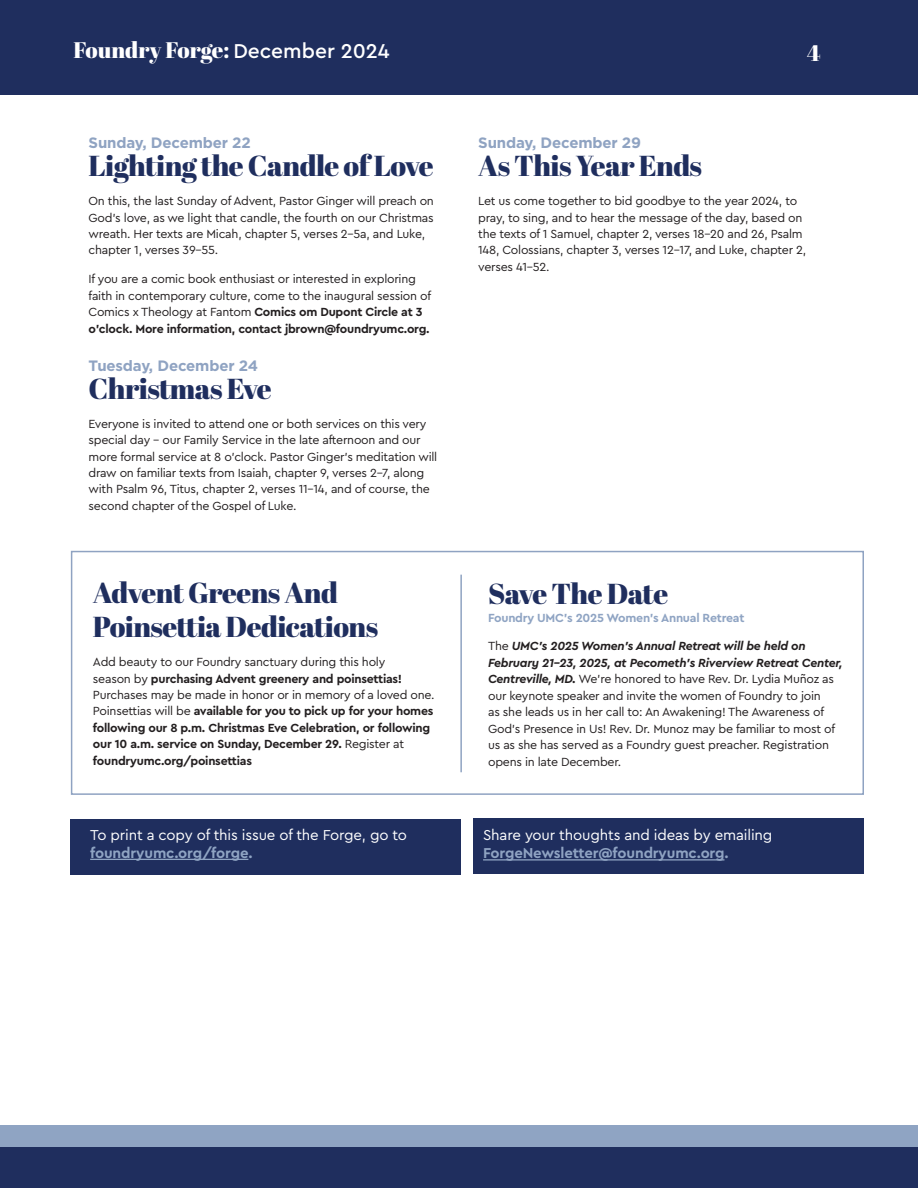
<style>
.page{position:relative;width:918px;height:1188px;background:#fff}
.page>*{position:absolute;margin:0;border:0;box-sizing:border-box;transform-origin:0 0}
.t1{font:28.8px/34.7px "Abril Fatface";letter-spacing:-.02em;color:#1f2e5e}
.t2{font:22.5px "Abril Fatface";letter-spacing:-.005em;color:#fff}
.t3{font:15px "Cera Pro";letter-spacing:-.01em;color:#fff}
.t4{font:700 15px "Gotham";letter-spacing:-.01em;color:#8fa3c2}
.t5{font:700 15px "Cera Pro";letter-spacing:-.01em;color:#8fa3c2}
.t6{font:700 15px "Cera Pro";letter-spacing:-.01em;color:#8fa4c3}
.t7{font:12.3px/16.5px "Cera Pro";letter-spacing:-.02em;color:#231f20}
.t8{font:700 12.3px/16.5px "Cera Pro";letter-spacing:-.02em;color:#231f20}
.t9{font:700 12.3px "Cera Pro";letter-spacing:-.02em;color:#8fa4c3}
.s1{font-family:"Cera Pro";font-weight:500;font-size:21px}
.s2{font-weight:700}
.s3{font-weight:400}
.s4{font-weight:700;font-style:italic}
</style>
<div class="page">
<div style="left:0;top:0;width:918px;height:95px;background:#1f2e5e"></div>
<div style="left:0;top:1136px;width:918px;height:52px;background:#1f2e5e"></div>
<div style="left:0;top:1125px;width:918px;height:22px;background:#8fa4c3"></div>
<div style="left:70px;top:819px;width:391px;height:56px;background:#1f2e5e"></div>
<hr style="left:90px;top:859px;width:158px;height:1px;background:#8fa4c3">
<div style="left:473px;top:819px;width:391px;height:55px;background:#1f2e5e"></div>
<hr style="left:483px;top:859px;width:241px;height:2px;background:#8fa3c2">
<div style="left:71px;top:551px;width:793px;height:244px;border:2px solid #8fa3c2"></div>
<hr style="left:460px;top:575px;width:2px;height:197px;background:#8fa3c2">
<h2 class="t2" style="left:73px;top:34px;width:318px">Foundry Forge: <span class="s1">December 2024</span></h2>
<h2 class="t2" style="left:807px;top:38px;width:15px">4</h2>
<p class="t4" style="left:89px;top:133px;width:164px">Sunday, December 22</p>
<p class="t1" style="left:89px;top:148px;width:347px">Lighting the Candle of Love</p>
<p class="t7" style="left:89px;top:192px;width:347px">On this, the last Sunday of Advent, Pastor Ginger will preach on God’s love, as we light that candle, the fourth on our Christmas wreath. Her texts are Micah, chapter 5, verses 2-5a, and Luke, chapter 1, verses 39-55.</p>
<p class="t7" style="left:89px;top:270px;width:344px">If you are a comic book enthusiast or interested in exploring faith in contemporary culture, come to the inaugural session of Comics x Theology at Fantom <span class="s2">Comics om Dupont Circle at 3 o’clock. More information, contact jbrown@foundryumc.org.</span></p>
<p class="t4" style="left:89px;top:355px;width:171px">Tuesday, December 24</p>
<p class="t1" style="left:89px;top:370px;width:185px">Christmas Eve</p>
<p class="t7" style="left:89px;top:415px;width:350px">Everyone is invited to attend one or both services on this very special day – our Family Service in the late afternoon and our more formal service at 8 o’clock. Pastor Ginger’s meditation will draw on familiar texts from Isaiah, chapter 9, verses 2-7, along with Psalm 96, Titus, chapter 2, verses 11-14, and of course, the second chapter of the Gospel of Luke.</p>
<p class="t1" style="left:93px;top:574px;width:287px">Advent Greens And<br>Poinsettia Dedications</p>
<p class="t8" style="left:93px;top:653px;width:343px"><span class="s3">Add beauty to our Foundry sanctuary during this holy<br>season by</span> purchasing Advent greenery and poinsettias!<br><span class="s3">Purchases may be made in honor or in memory of a loved one.<br>Poinsettias will be</span> available for you to pick up for your homes following our 8 p.m. Christmas Eve Celebration, or following our 10 a.m. service on Sunday, December 29. <span class="s3">Register at </span>foundryumc.org/poinsettias</p>
<p class="t3" style="left:90px;top:825px;width:318px">To print a copy of this issue of the Forge, go to</p>
<p class="t6" style="left:90px;top:843px;width:164px">foundryumc.org/forge.</p>
<p class="t4" style="left:478px;top:133px;width:164px">Sunday, December 29</p>
<p class="t1" style="left:478px;top:148px;width:225px">As This Year Ends</p>
<p class="t7" style="left:478px;top:192px;width:330px">Let us come together to bid goodbye to the year 2024, to pray, to sing, and to hear the message of the day, based on the texts of 1 Samuel, chapter 2, verses 18-20 and 26, Psalm 148, Colossians, chapter 3, verses 12-17, and Luke, chapter 2, verses 41-52.</p>
<p class="t1" style="left:488px;top:575px;width:182px">Save The Date</p>
<p class="t9" style="left:488px;top:609px;width:258px">Foundry UMC’s 2025 Women’s Annual Retreat</p>
<p class="t7" style="left:488px;top:637px;width:356px">The <span class="s4">UMC’s 2025 Women’s Annual Retreat will be held on February 21-23, 2025, at Pecometh’s Riverview Retreat Center, Centreville, MD.</span> We’re honored to have Rev. Dr. Lydia Muñoz as our keynote speaker and invite the women of Foundry to join<br>as she leads us in her call to: An Awakening! The Awareness of God’s Presence in Us! Rev. Dr. Munoz may be familiar to most of us as she has served as a Foundry guest preacher. Registration opens in late December.</p>
<p class="t3" style="left:483px;top:825px;width:291px">Share your thoughts and ideas by emailing</p>
<p class="t5" style="left:483px;top:843px;width:247px">ForgeNewsletter@foundryumc.org.</p>
</div>
